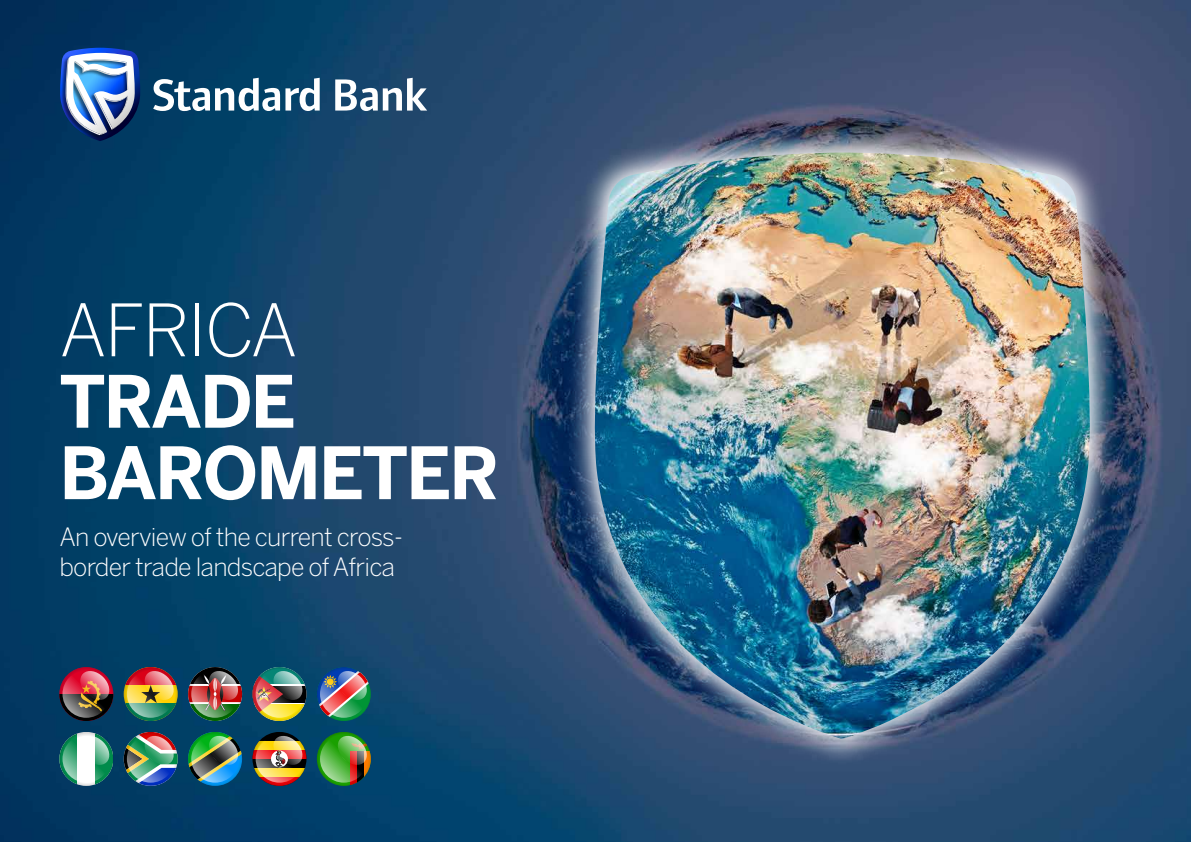
<style>
.page{position:relative;width:1191px;height:842px;background:#fff}
.page>*{position:absolute;margin:0;border:0;box-sizing:border-box;transform-origin:0 0}
.t1{font:700 71.4px/71.4px "Benton Sans Pro";letter-spacing:-.03em;color:#fff}
.t2{font:300 71.4px "Benton Sans Pro";letter-spacing:-.03em;color:#fff}
.t3{font:300 25px/30px "Benton Sans Pro";letter-spacing:-.03em;color:#fff}
</style>
<div class="page">
<img style="left:0;top:0;width:1191px;height:842px">
<svg style="left:567px;top:124px;width:550px;height:642px"></svg>
<img style="left:590px;top:153px;width:504px;height:586px">
<img style="left:59px;top:48px;width:82px;height:93px">
<svg style="left:153px;top:78px;width:274px;height:33px"></svg>
<svg style="left:59px;top:699px;width:54px;height:22px"></svg>
<svg style="left:101px;top:671px;width:8px;height:41px"></svg>
<svg style="left:59px;top:667px;width:54px;height:54px"></svg>
<svg style="left:124px;top:667px;width:54px;height:18px"></svg>
<svg style="left:124px;top:703px;width:54px;height:18px"></svg>
<svg style="left:166px;top:671px;width:8px;height:8px"></svg>
<svg style="left:124px;top:667px;width:54px;height:54px"></svg>
<svg style="left:188px;top:667px;width:54px;height:4px"></svg>
<svg style="left:188px;top:710px;width:54px;height:11px"></svg>
<svg style="left:188px;top:671px;width:54px;height:39px"></svg>
<svg style="left:188px;top:667px;width:54px;height:54px"></svg>
<svg style="left:302px;top:667px;width:4px;height:17px"></svg>
<svg style="left:302px;top:704px;width:4px;height:17px"></svg>
<svg style="left:252px;top:667px;width:50px;height:54px"></svg>
<svg style="left:252px;top:667px;width:54px;height:54px"></svg>
<svg style="left:317px;top:667px;width:54px;height:54px"></svg>
<svg style="left:317px;top:667px;width:54px;height:54px"></svg>
<div style="left:59px;top:732px;width:18px;height:54px;background:#033862"></div>
<svg style="left:95px;top:732px;width:18px;height:54px"></svg>
<svg style="left:101px;top:736px;width:8px;height:8px"></svg>
<svg style="left:59px;top:732px;width:54px;height:54px"></svg>
<svg style="left:124px;top:732px;width:54px;height:54px"></svg>
<svg style="left:124px;top:732px;width:54px;height:54px"></svg>
<svg style="left:188px;top:732px;width:54px;height:54px"></svg>
<svg style="left:188px;top:732px;width:54px;height:54px"></svg>
<svg style="left:252px;top:741px;width:54px;height:9px"></svg>
<svg style="left:252px;top:768px;width:54px;height:9px"></svg>
<div style="left:252px;top:777px;width:54px;height:9px;background:#003f6b"></div>
<svg style="left:294px;top:736px;width:8px;height:8px"></svg>
<svg style="left:252px;top:732px;width:54px;height:54px"></svg>
<svg style="left:364px;top:751px;width:7px;height:35px"></svg>
<div style="left:357px;top:751px;width:7px;height:35px;background:#00436e"></div>
<svg style="left:350px;top:783px;width:7px;height:3px"></svg>
<svg style="left:359px;top:736px;width:9px;height:10px"></svg>
<svg style="left:317px;top:732px;width:54px;height:54px"></svg>
<h1 class="t2" style="left:59px;top:280px;width:240px">AFRICA</h1>
<h1 class="t1" style="left:59px;top:363px;width:442px">TRADE<br>BAROMETER</h1>
<p class="t3" style="left:59px;top:521px;width:345px">An overview of the current cross&shy;border trade landscape of Africa</p>
</div>
